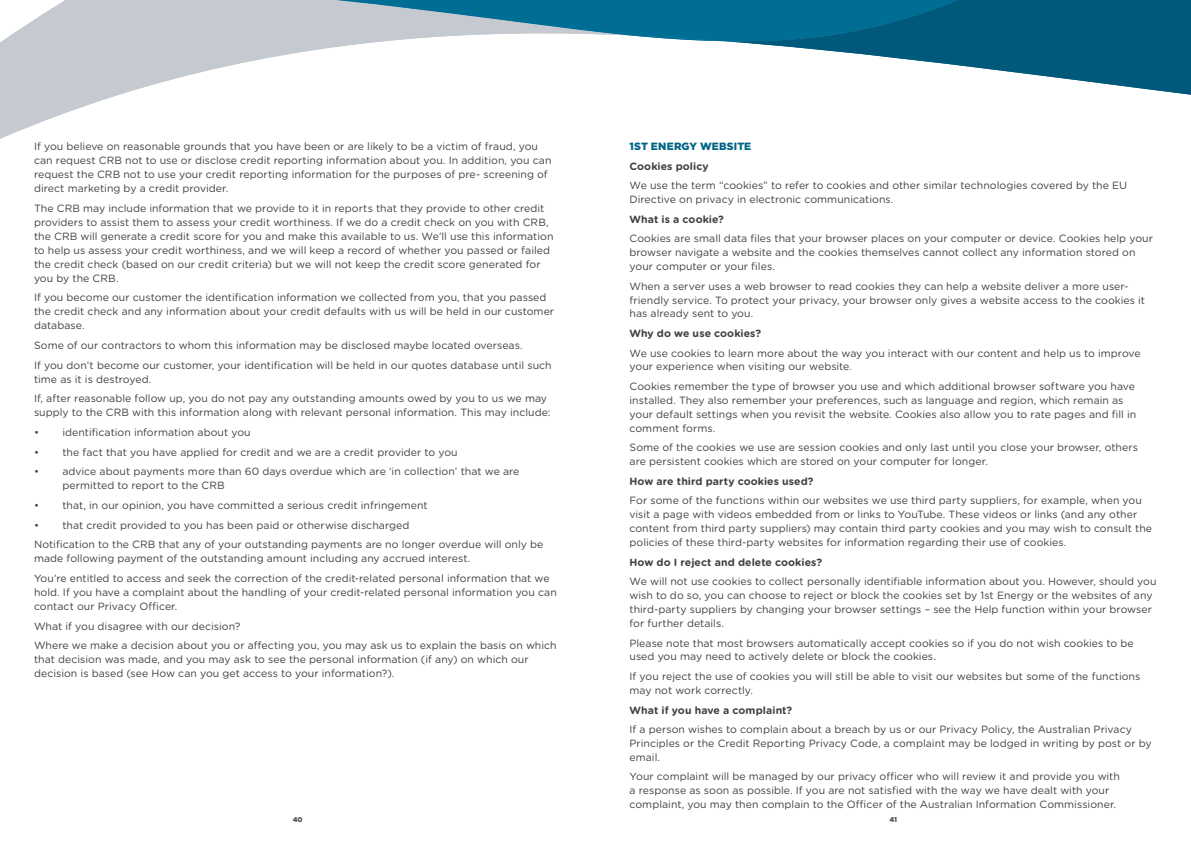
<style>
.page{position:relative;width:1191px;height:842px;background:#fff}
.page>*{position:absolute;margin:0;border:0;box-sizing:border-box;transform-origin:0 0}
.t1{font:10.5px/13.9px "Gotham Rounded";color:#414042}
.t2{font:700 10.5px "Gotham Rounded";letter-spacing:.005em;color:#414042}
.t3{font:900 10.5px "Gotham";letter-spacing:.015em;color:#006485}
.t4{font:900 7px "Gotham";color:#4d4d4f}
</style>
<div class="page">
<svg style="left:1047px;top:0;width:144px;height:95px;background:#196988"></svg>
<svg style="left:0;top:0;width:83px;height:139px;fill:#c4cacf"></svg>
<svg style="left:83px;top:42px;width:964px;height:65px"></svg>
<svg style="left:83px;top:0;width:964px;height:42px;background:#5a95ac"></svg>
<p class="t1" style="left:34px;top:139px;width:519px">If you believe on reasonable grounds that you have been or are likely to be a victim of fraud, you can request CRB not to use or disclose credit reporting information about you. In addition, you can request the CRB not to use your credit reporting information for the purposes of pre- screening of direct marketing by a credit provider.</p>
<p class="t1" style="left:34px;top:201px;width:521px">The CRB may include information that we provide to it in reports that they provide to other credit providers to assist them to assess your credit worthiness. If we do a credit check on you with CRB, the CRB will generate a credit score for you and make this available to us. We’ll use this information to help us assess your credit worthiness, and we will keep a record of whether you passed or failed the credit check (based on our credit criteria) but we will not keep the credit score generated for you by the CRB.</p>
<p class="t1" style="left:34px;top:290px;width:522px">If you become our customer the identification information we collected from you, that you passed the credit check and any information about your credit defaults with us will be held in our customer database.</p>
<p class="t1" style="left:34px;top:335px;width:519px;line-height:19.7px">Some of our contractors to whom this information may be disclosed maybe located overseas.<br>If you don’t become our customer, your identification will be held in our quotes database until such</p>
<p class="t1" style="left:34px;top:369px;width:514px;line-height:19.7px">time as it is destroyed.<br>If, after reasonable follow up, you do not pay any outstanding amounts owed by you to us we may</p>
<p class="t1" style="left:34px;top:405px;width:518px">supply to the CRB with this information along with relevant personal information. This may include:</p>
<p class="t1" style="left:34px;top:425px;width:218px">• identification information about you</p>
<p class="t1" style="left:34px;top:445px;width:425px">• the fact that you have applied for credit and we are a credit provider to you</p>
<p class="t1" style="left:62px;top:464px;width:458px;text-indent:-28px">• advice about payments more than 60 days overdue which are ‘in collection’ that we are permitted to report to the CRB</p>
<p class="t1" style="left:34px;top:498px;width:395px">• that, in our opinion, you have committed a serious credit infringement</p>
<p class="t1" style="left:34px;top:515px;width:511px;line-height:19.7px">• that credit provided to you has been paid or otherwise discharged<br>Notification to the CRB that any of your outstanding payments are no longer overdue will only be</p>
<p class="t1" style="left:34px;top:548px;width:517px;line-height:19.7px">made following payment of the outstanding amount including any accrued interest.<br>You’re entitled to access and seek the correction of the credit-related personal information that we</p>
<p class="t1" style="left:34px;top:585px;width:524px">hold. If you have a complaint about the handling of your credit-related personal information you can contact our Privacy Officer.</p>
<p class="t1" style="left:34px;top:616px;width:524px;line-height:19.7px">What if you disagree with our decision?<br>Where we make a decision about you or affecting you, you may ask us to explain the basis on which</p>
<p class="t1" style="left:34px;top:652px;width:496px">that decision was made, and you may ask to see the personal information (if any) on which our decision is based (see How can you get access to your information?).</p>
<p class="t3" style="left:629px;top:139px;width:123px">1ST ENERGY WEBSITE</p>
<p class="t2" style="left:629px;top:158px;width:81px">Cookies policy</p>
<p class="t1" style="left:629px;top:178px;width:499px">We use the term “cookies” to refer to cookies and other similar technologies covered by the EU<br>Directive on privacy in electronic communications.</p>
<p class="t2" style="left:629px;top:211px;width:96px">What is a cookie?</p>
<p class="t1" style="left:629px;top:231px;width:525px">Cookies are small data files that your browser places on your computer or device. Cookies help your browser navigate a website and the cookies themselves cannot collect any information stored on your computer or your files.</p>
<p class="t1" style="left:629px;top:278px;width:517px">When a server uses a web browser to read cookies they can help a website deliver a more user&shy;friendly service. To protect your privacy, your browser only gives a website access to the cookies it has already sent to you.</p>
<p class="t2" style="left:629px;top:326px;width:133px">Why do we use cookies?</p>
<p class="t1" style="left:629px;top:345px;width:513px">We use cookies to learn more about the way you interact with our content and help us to improve your experience when visiting our website.</p>
<p class="t1" style="left:629px;top:379px;width:508px">Cookies remember the type of browser you use and which additional browser software you have installed. They also remember your preferences, such as language and region, which remain as your default settings when you revisit the website. Cookies also allow you to rate pages and fill in comment forms.</p>
<p class="t1" style="left:629px;top:440px;width:510px">Some of the cookies we use are session cookies and only last until you close your browser, others are persistent cookies which are stored on your computer for longer.</p>
<p class="t2" style="left:629px;top:473px;width:185px">How are third party cookies used?</p>
<p class="t1" style="left:629px;top:493px;width:524px">For some of the functions within our websites we use third party suppliers, for example, when you visit a page with videos embedded from or links to YouTube. These videos or links (and any other content from third party suppliers) may contain third party cookies and you may wish to consult the policies of these third-party websites for information regarding their use of cookies.</p>
<p class="t2" style="left:629px;top:554px;width:194px">How do I reject and delete cookies?</p>
<p class="t1" style="left:629px;top:574px;width:528px">We will not use cookies to collect personally identifiable information about you. However, should you wish to do so, you can choose to reject or block the cookies set by 1st Energy or the websites of any third-party suppliers by changing your browser settings – see the Help function within your browser for further details.</p>
<p class="t1" style="left:629px;top:635px;width:506px">Please note that most browsers automatically accept cookies so if you do not wish cookies to be used you may need to actively delete or block the cookies.</p>
<p class="t1" style="left:629px;top:669px;width:512px">If you reject the use of cookies you will still be able to visit our websites but some of the functions may not work correctly.</p>
<p class="t2" style="left:629px;top:702px;width:164px">What if you have a complaint?</p>
<p class="t1" style="left:629px;top:722px;width:524px">If a person wishes to complain about a breach by us or our Privacy Policy, the Australian Privacy<br>Principles or the Credit Reporting Privacy Code, a complaint may be lodged in writing by post or by email.</p>
<p class="t1" style="left:629px;top:769px;width:492px">Your complaint will be managed by our privacy officer who will review it and provide you with a response as soon as possible. If you are not satisfied with the way we have dealt with your complaint, you may then complain to the Officer of the Australian Information Commissioner.</p>
<p class="t4" style="left:293px;top:815px;width:11px">40</p>
<p class="t4" style="left:889px;top:815px;width:9px">41</p>
</div>
